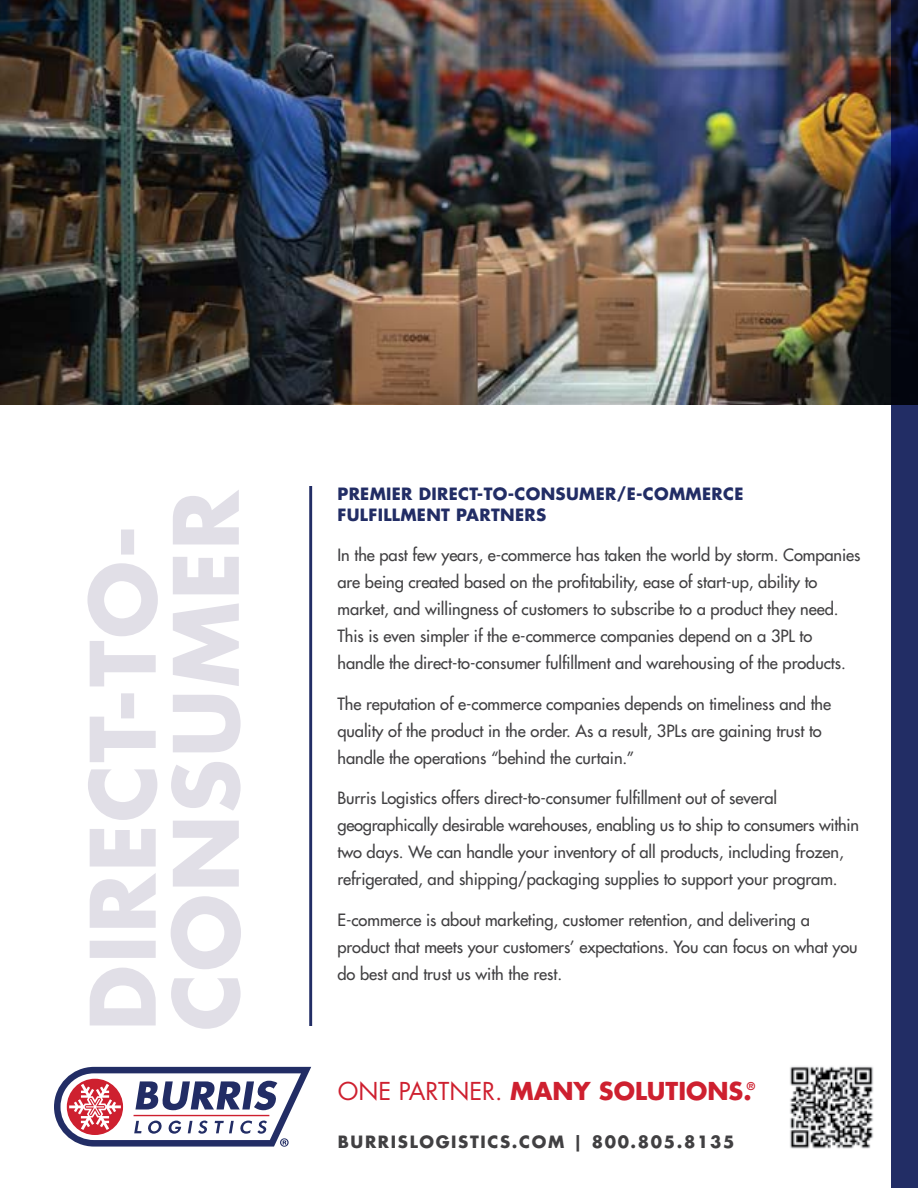
<style>
.page{position:relative;width:918px;height:1188px;background:#fff}
.page>*{position:absolute;margin:0;border:0;box-sizing:border-box;transform-origin:0 0}
.Burris_tagline{font:700 24px "Futura Std";color:#ce202f}
.main_body_copy{font:500 16.5px/27px "Futura Std";letter-spacing:-.005em;color:#414042}
.paragraph_header_bef{font:700 16.5px/21px "Futura Std";letter-spacing:.02em;color:#222d65}
.URL{font:700 16.5px "Futura Std";letter-spacing:.1em;color:#414042}
.Burris_tagline-2{font:700 10.5px "Futura Std";color:#ce202f}
.s1{font-weight:400}
</style>
<div class="page">
<img style="left:0;top:0;width:891px;height:405px">
<img style="left:790px;top:1066px;width:83px;height:83px">
<hr style="left:309px;top:486px;width:3px;height:540px;background:#222d65">
<svg style="left:171px;top:490px;width:70px;height:539px"></svg>
<svg style="left:87px;top:530px;width:71px;height:495px"></svg>
<svg style="left:54px;top:1067px;width:257px;height:80px"></svg>
<hr style="left:134px;top:1115px;width:135px;height:1px;background:#ce202f">
<svg style="left:891px;top:0;width:27px;height:1188px;fill:#222d65"></svg>
<p class="paragraph_header_bef" style="left:338px;top:483px;width:407px">PREMIER DIRECT-TO-CONSUMER/E-COMMERCE<br>FULFILLMENT PARTNERS</p>
<p class="main_body_copy" style="left:338px;top:542px;width:525px">In the past few years, e-commerce has taken the world by storm. Companies are being created based on the profitability, ease of start-up, ability to market, and willingness of customers to subscribe to a product they need.<br>This is even simpler if the e-commerce companies depend on a 3PL to handle the direct-to-consumer fulfillment and warehousing of the products.</p>
<p class="main_body_copy" style="left:338px;top:690px;width:495px">The reputation of e-commerce companies depends on timeliness and the quality of the product in the order. As a result, 3PLs are gaining trust to handle the operations “behind the curtain.”</p>
<p class="main_body_copy" style="left:338px;top:785px;width:523px">Burris Logistics offers direct-to-consumer fulfillment out of several geographically desirable warehouses, enabling us to ship to consumers within two days. We can handle your inventory of all products, including frozen, refrigerated, and shipping/packaging supplies to support your program.</p>
<p class="main_body_copy" style="left:338px;top:906px;width:522px">E-commerce is about marketing, customer retention, and delivering a product that meets your customers’ expectations. You can focus on what you do best and trust us with the rest.</p>
<p class="Burris_tagline" style="left:338px;top:1075px;width:415px"><span class="s1">ONE PARTNER.</span> MANY SOLUTIONS.</p>
<p class="Burris_tagline-2" style="left:747px;top:1079px;width:10px">®</p>
<p class="URL" style="left:338px;top:1130px;width:398px">BURRISLOGISTICS.COM | 800.805.8135</p>
</div>
